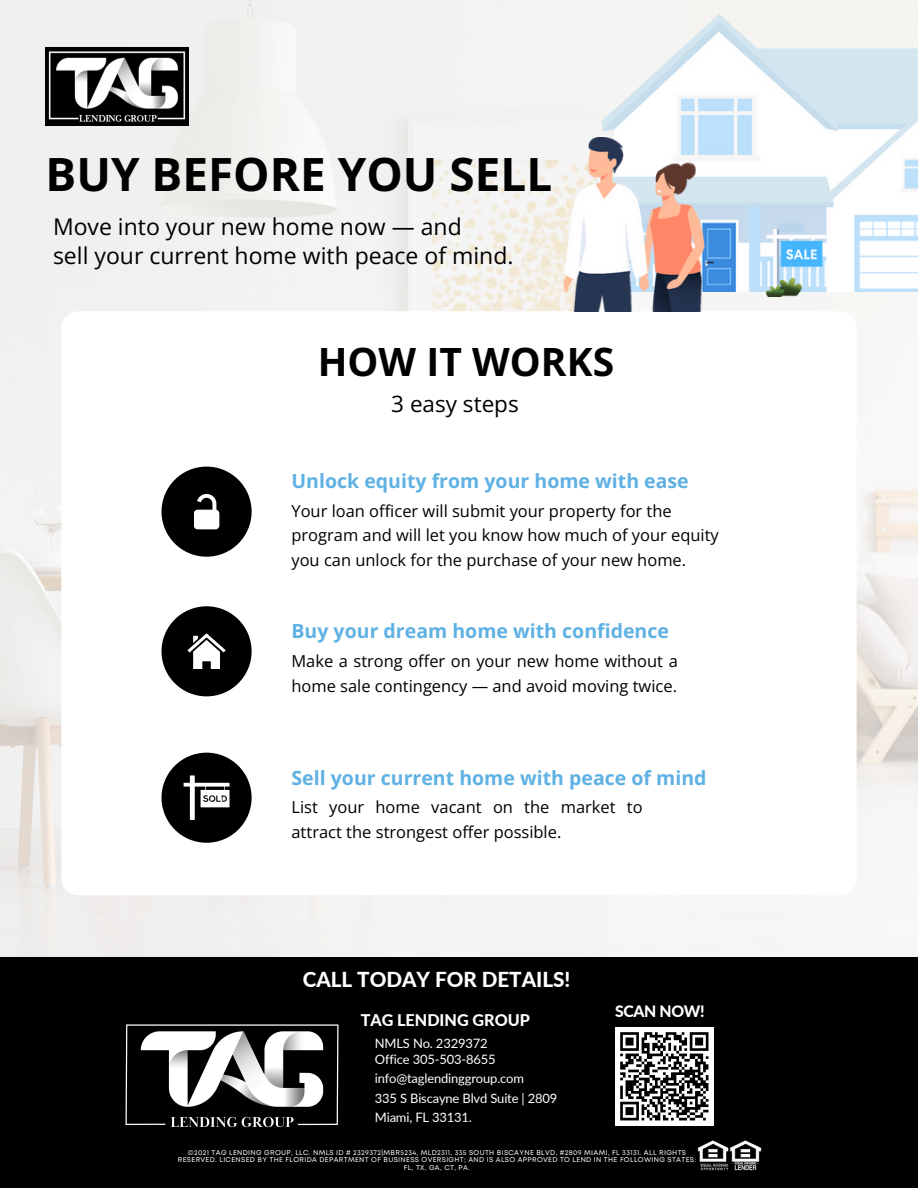
<style>
.page{position:relative;width:918px;height:1188px;background:#fff}
.page>*{position:absolute;margin:0;border:0;box-sizing:border-box;transform-origin:0 0}
.t1{font:700 45.75px "Open Sans";color:#000}
.t2{font:700 39px "Open Sans";color:#000}
.t3{font:23.1px/29.2px "Open Sans";color:#000}
.t4{font:22.5px "Open Sans";color:#000}
.t5{font:800 20.7px "Lato";color:#fff}
.t6{font:700 19.5px "Open Sans";color:#5fb1e3}
.t7{font:16.5px/24.8px "Open Sans";color:#000}
.t8{font:800 16.2px "Lato";color:#fff}
.t9{font:800 15.75px "Lato";letter-spacing:-.02em;color:#fff}
.t10{font:12.9px "Lato";letter-spacing:-.01em;color:#fff}
.t11{font:6.9px/7.5px "Mont";letter-spacing:.05em;color:#fff;text-align:center}
</style>
<div class="page">
<img style="left:0;top:0;width:918px;height:957px">
<img style="left:600px;top:15px;width:318px;height:277px">
<img style="left:61px;top:311px;width:795px;height:584px">
<img style="left:766px;top:229px;width:60px;height:68px">
<svg style="left:162px;top:606px;width:90px;height:90px;fill:#000"></svg>
<svg style="left:187px;top:633px;width:39px;height:37px"></svg>
<svg style="left:162px;top:467px;width:90px;height:90px;fill:#000"></svg>
<svg style="left:197px;top:494px;width:19px;height:16px"></svg>
<div style="left:194px;top:510px;width:25px;height:19px;background:#fff;border-radius:4px"></div>
<svg style="left:162px;top:753px;width:90px;height:90px;fill:#000"></svg>
<svg style="left:184px;top:775px;width:46px;height:45px"></svg>
<img style="left:556px;top:138px;width:150px;height:173px">
<img style="left:46px;top:48px;width:142px;height:77px">
<div style="left:0;top:957px;width:918px;height:231px;background:#000"></div>
<img style="left:734px;top:1163px;width:23px;height:7px">
<img style="left:733px;top:1140px;width:29px;height:23px">
<img style="left:699px;top:1163px;width:30px;height:8px">
<img style="left:697px;top:1140px;width:36px;height:22px">
<div style="left:615px;top:1027px;width:99px;height:99px;background:#fff"></div>
<svg style="left:620px;top:1032px;width:89px;height:89px"></svg>
<img style="left:125px;top:1024px;width:214px;height:104px">
<h5 class="t1" style="left:46px;top:142px;width:508px">BUY BEFORE YOU SELL</h5>
<h3 class="t3" style="left:53px;top:211px;width:462px">Move into your new home now — and<br>sell your current home with peace of mind.</h3>
<p class="t2" style="left:318px;top:334px;width:298px">HOW IT WORKS</p>
<p class="t4" style="left:391px;top:388px;width:129px">3 easy steps</p>
<h2 class="t6" style="left:292px;top:467px;width:399px">Unlock equity from your home with ease</h2>
<p class="t7" style="left:292px;top:498px;width:429px">Your loan officer will submit your property for the program and will let you know how much of your equity you can unlock for the purchase of your new home.</p>
<p class="t6" style="left:292px;top:617px;width:379px">Buy your dream home with confidence</p>
<p class="t7" style="left:292px;top:648px;width:388px">Make a strong offer on your new home without a home sale contingency — and avoid moving twice.</p>
<h3 class="t6" style="left:292px;top:764px;width:416px">Sell your current home with peace of mind</h3>
<h5 class="t7" style="left:292px;top:794px;width:353px">List your home vacant on the market to attract the strongest offer possible.</h5>
<p class="t5" style="left:303px;top:966px;width:269px">CALL TODAY FOR DETAILS!</p>
<p class="t8" style="left:361px;top:1010px;width:171px">TAG LENDING GROUP</p>
<p class="t9" style="left:615px;top:1001px;width:91px">SCAN NOW!</p>
<p class="t10" style="left:375px;top:1035px;width:114px">NMLS No. 2329372</p>
<h4 class="t10" style="left:375px;top:1051px;width:122px">Office 305-503-8655</h4>
<p class="t10" style="left:375px;top:1071px;width:151px">info@taglendinggroup.com</p>
<p class="t10" style="left:375px;top:1090px;width:184px">335 S Biscayne Blvd Suite | 2809</p>
<h6 class="t10" style="left:375px;top:1110px;width:99px">Miami, FL 33131.</h6>
<p class="t11" style="left:178px;top:1149px;width:520px">©2021 TAG LENDING GROUP, LLC. NMLS ID # 2329372|MBR5234, MLD2311, 335 SOUTH BISCAYNE BLVD, #2809 MIAMI, FL 33131. ALL RIGHTS<br>RESERVED. LICENSED BY THE FLORIDA DEPARTMENT OF BUSINESS OVERSIGHT; AND IS ALSO APPROVED TO LEND IN THE FOLLOWING STATES:<br>FL, TX, GA, CT, PA.</p>
</div>
